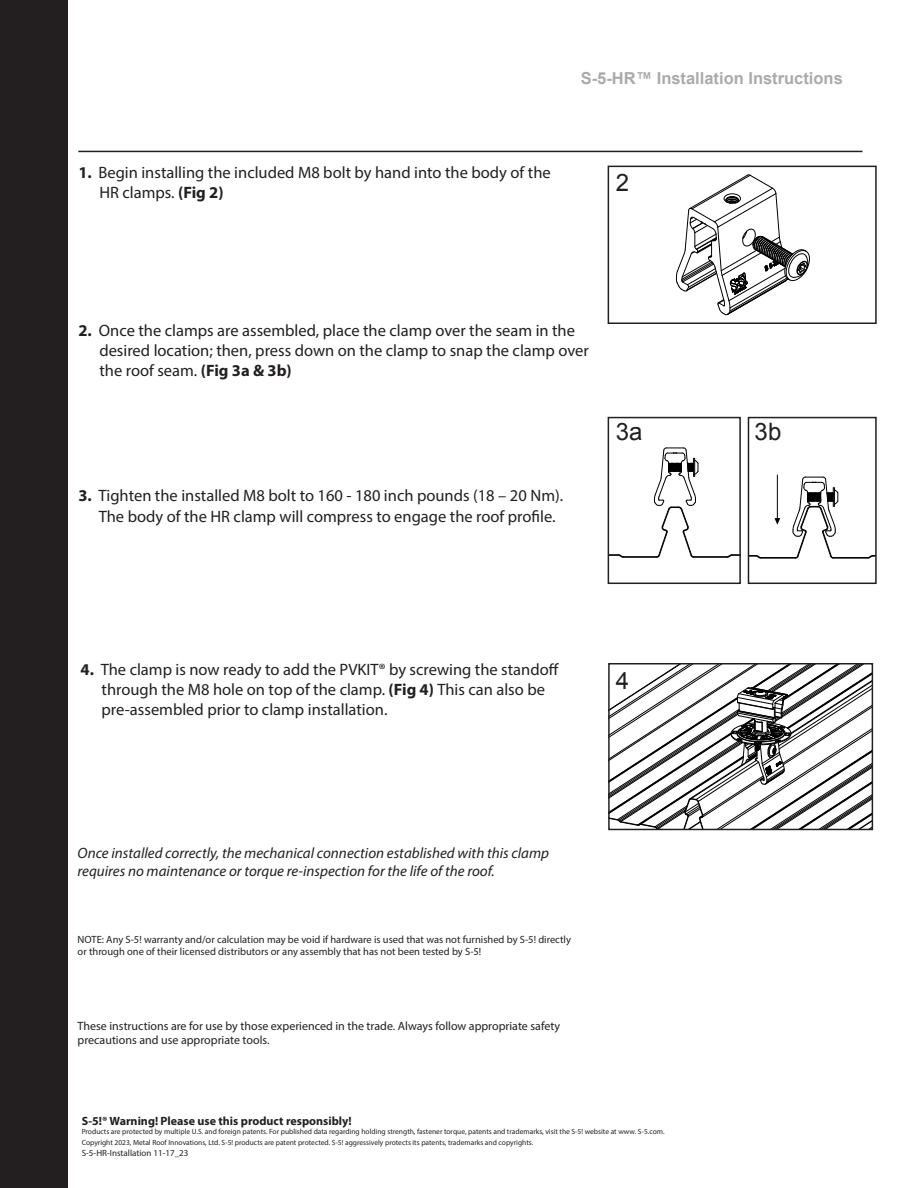
<style>
.page{position:relative;width:918px;height:1188px;background:#fff}
.page>*{position:absolute;margin:0;border:0;box-sizing:border-box;transform-origin:0 0}
.t1{font:24px "Arial";color:#231f20}
.t2{font:16.5px "Myriad Pro";color:#231f20}
.t3{font:700 16.5px "Arial";color:#a8aaac}
.t4{font:italic 15px/18px "Myriad Pro";color:#231f20}
.t5{font:12px/14.4px "Myriad Pro";color:#231f20}
.t6{font:700 12px "Myriad Pro";color:#231f20}
.t7{font:10.5px/12.6px "Myriad Pro";color:#231f20}
.t8{font:9px "Myriad Pro";color:#231f20}
.t9{font:7.5px "Myriad Pro";color:#231f20}
.s1{font-weight:700}
</style>
<div class="page">
<div style="left:0;top:0;width:68px;height:1188px;background:#231f20"></div>
<hr style="left:78px;top:151px;width:784px;height:1px;background:#231f20">
<svg style="left:676px;top:175px;width:134px;height:140px"></svg>
<div style="left:608px;top:166px;width:269px;height:158px;border:2px solid #231f20"></div>
<hr style="left:693px;top:556px;width:34px;height:1px;background:#000">
<hr style="left:623px;top:556px;width:34px;height:1px;background:#000">
<svg style="left:611px;top:554px;width:13px;height:4px"></svg>
<hr style="left:623px;top:557px;width:34px;height:1px;background:#000">
<svg style="left:654px;top:447px;width:45px;height:111px"></svg>
<hr style="left:693px;top:557px;width:34px;height:1px;background:#000">
<svg style="left:727px;top:554px;width:11px;height:4px"></svg>
<div style="left:608px;top:417px;width:133px;height:167px;border:2px solid #231f20"></div>
<svg style="left:611px;top:666px;width:259px;height:161px"></svg>
<div style="left:608px;top:663px;width:265px;height:167px;border:2px solid #231f20"></div>
<hr style="left:833px;top:557px;width:35px;height:1px;background:#000">
<hr style="left:761px;top:557px;width:35px;height:1px;background:#000">
<svg style="left:751px;top:555px;width:10px;height:4px"></svg>
<hr style="left:761px;top:558px;width:35px;height:1px;background:#000">
<svg style="left:793px;top:477px;width:46px;height:82px"></svg>
<hr style="left:833px;top:558px;width:35px;height:1px;background:#000">
<svg style="left:867px;top:555px;width:7px;height:4px"></svg>
<div style="left:748px;top:417px;width:129px;height:167px;border:2px solid #231f20"></div>
<hr style="left:777px;top:475px;width:1px;height:46px;background:#000">
<svg style="left:774px;top:518px;width:6px;height:7px"></svg>
<p class="t3" style="left:581px;top:68px;width:264px">S-5-HR™ Installation Instructions</p>
<p class="t2" style="left:78px;top:162px;width:474px"><span class="s1">1.</span> Begin installing the included M8 bolt by hand into the body of the</p>
<p class="t2" style="left:99px;top:182px;width:126px">HR clamps. <span class="s1">(Fig 2)</span></p>
<p class="t1" style="left:616px;top:167px;width:15px">2</p>
<p class="t2" style="left:78px;top:320px;width:498px"><span class="s1">2.</span> Once the clamps are assembled, place the clamp over the seam in the</p>
<p class="t2" style="left:99px;top:340px;width:491px">desired location; then, press down on the clamp to snap the clamp over</p>
<p class="t2" style="left:99px;top:360px;width:194px">the roof seam. <span class="s1">(Fig 3a &amp; 3b)</span></p>
<p class="t2" style="left:78px;top:485px;width:486px"><span class="s1">3.</span> Tighten the installed M8 bolt to 160 - 180 inch pounds (18 – 20 Nm).</p>
<p class="t2" style="left:99px;top:506px;width:458px">The body of the HR clamp will compress to engage the roof profile.</p>
<p class="t1" style="left:616px;top:416px;width:28px">3a</p>
<p class="t2" style="left:81px;top:660px;width:480px"><span class="s1">4.</span> The clamp is now ready to add the PVKIT® by screwing the standoff</p>
<p class="t2" style="left:102px;top:679px;width:445px">through the M8 hole on top of the clamp. <span class="s1">(Fig 4)</span> This can also be</p>
<p class="t2" style="left:102px;top:699px;width:287px">pre-assembled prior to clamp installation.</p>
<p class="t1" style="left:616px;top:665px;width:15px">4</p>
<p class="t4" style="left:78px;top:843px;width:473px">Once installed correctly, the mechanical connection established with this clamp requires no maintenance or torque re-inspection for the life of the roof.</p>
<p class="t7" style="left:78px;top:933px;width:495px">NOTE: Any S-5! warranty and/or calculation may be void if hardware is used that was not furnished by S-5! directly or through one of their licensed distributors or any assembly that has not been tested by S-5!</p>
<p class="t5" style="left:78px;top:1018px;width:484px">These instructions are for use by those experienced in the trade. Always follow appropriate safety precautions and use appropriate tools.</p>
<p class="t6" style="left:82px;top:1113px;width:271px">S-5!® Warning! Please use this product responsibly!</p>
<p class="t9" style="left:82px;top:1127px;width:584px">Products are protected by multiple U.S. and foreign patents. For published data regarding holding strength, fastener torque, patents and trademarks, visit the S-5! website at www. S-5.com.</p>
<p class="t9" style="left:82px;top:1138px;width:453px">Copyright 2023, Metal Roof Innovations, Ltd. S-5! products are patent protected. S-5! aggressively protects its patents, trademarks and copyrights.</p>
<p class="t8" style="left:82px;top:1147px;width:108px">S-5-HR-Installation 11-17_23</p>
<p class="t1" style="left:755px;top:416px;width:28px">3b</p>
</div>
